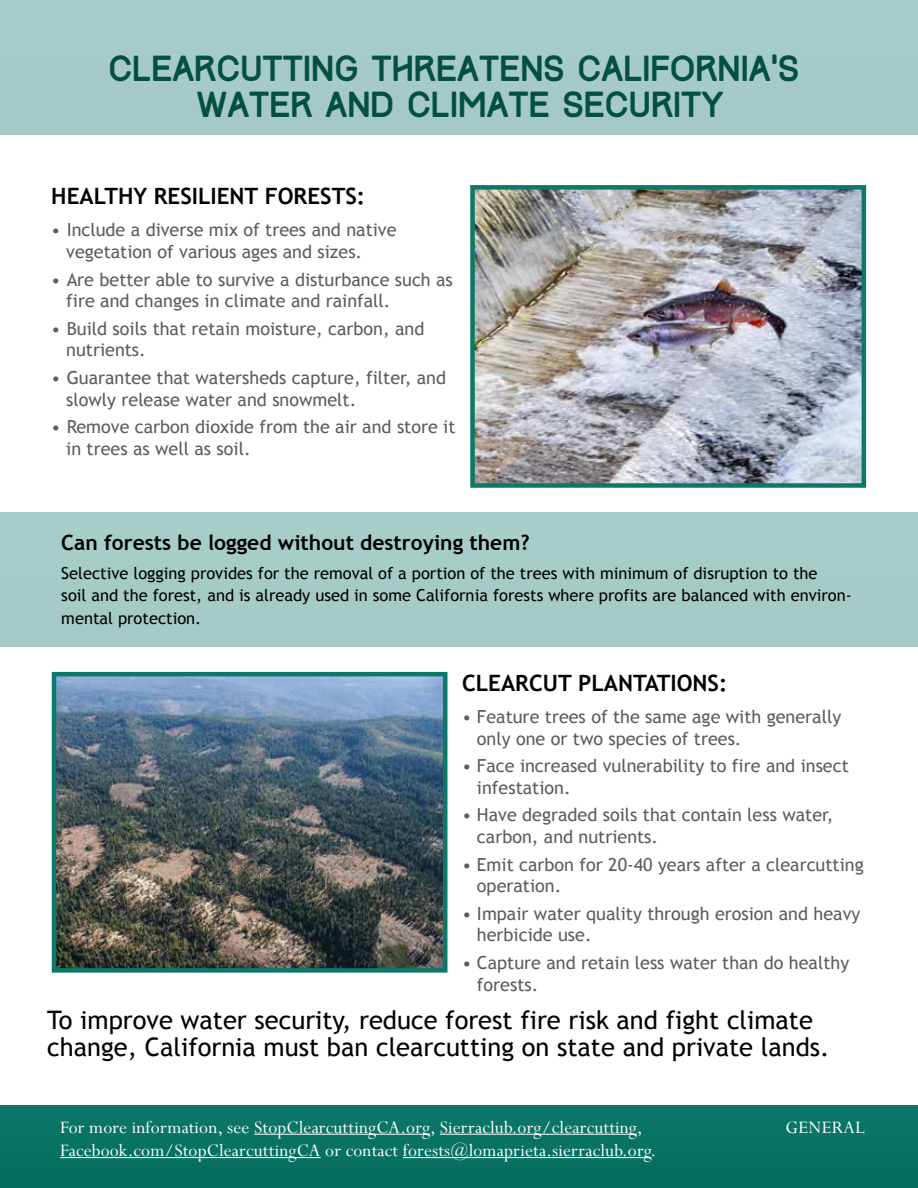
<style>
.page{position:relative;width:918px;height:1188px;background:#fff}
.page>*{position:absolute;margin:0;border:0;box-sizing:border-box;transform-origin:0 0}
.t1{font:31.65px/36px "Track";color:#044f43;text-align:center}
.t2{font:25.5px/27px "Trebuchet MS";color:#000}
.t3{font:700 22.5px "Trebuchet MS";color:#000}
.t4{font:700 21px "Trebuchet MS";color:#000}
.t5{font:19.5px/23.4px "Perpetua";letter-spacing:.01em;color:#fff}
.t6{font:18px/21.6px "Trebuchet MS";color:#5c5c5c}
.t7{font:16.5px/22.5px "Trebuchet MS";color:#000}
.s1{font-size:33px}
</style>
<div class="page">
<div style="left:0;top:512px;width:918px;height:134px;background:#a6ccc6"></div>
<div style="left:0;top:0;width:918px;height:134px;background:#a6cbc6"></div>
<div style="left:0;top:1105px;width:918px;height:83px;background:#087263"></div>
<hr style="left:254px;top:1134px;width:176px;height:1px;background:#fff">
<hr style="left:440px;top:1134px;width:197px;height:1px;background:#fff">
<hr style="left:60px;top:1157px;width:261px;height:1px;background:#fff">
<hr style="left:403px;top:1157px;width:248px;height:1px;background:#fff">
<img style="left:57px;top:677px;width:385px;height:291px">
<div style="left:52px;top:672px;width:395px;height:301px;border:4px solid #0c7869"></div>
<img style="left:475px;top:190px;width:386px;height:293px">
<div style="left:470px;top:185px;width:396px;height:303px;border:4px solid #0c7869"></div>
<h1 class="t1" style="left:108px;top:51px;width:693px">CLEARCUTTING THREATENS CALIFORNIA<span class="s1">’</span>S<br>WATER AND CLIMATE SECURITY</h1>
<p class="t3" style="left:51px;top:182px;width:315px">HEALTHY RESILIENT FORESTS:</p>
<p class="t6" style="left:66px;top:220px;width:332px;text-indent:-15px">• Include a diverse mix of trees and native vegetation of various ages and sizes.</p>
<p class="t6" style="left:66px;top:269px;width:388px;text-indent:-15px">• Are better able to survive a disturbance such as fire and changes in climate and rainfall.</p>
<p class="t6" style="left:66px;top:318px;width:360px;text-indent:-15px">• Build soils that retain moisture, carbon, and nutrients.</p>
<p class="t6" style="left:66px;top:367px;width:381px;text-indent:-15px">• Guarantee that watersheds capture, filter, and slowly release water and snowmelt.</p>
<p class="t6" style="left:66px;top:416px;width:391px;text-indent:-15px">• Remove carbon dioxide from the air and store it in trees as well as soil.</p>
<p class="t4" style="left:61px;top:529px;width:470px">Can forests be logged without destroying them?</p>
<p class="t7" style="left:61px;top:562px;width:792px">Selective logging provides for the removal of a portion of the trees with minimum of disruption to the<br>soil and the forest, and is already used in some California forests where profits are balanced with environ&shy;mental protection.</p>
<p class="t3" style="left:462px;top:669px;width:267px">CLEARCUT PLANTATIONS:</p>
<p class="t6" style="left:477px;top:706px;width:366px;text-indent:-15px">• Feature trees of the same age with generally only one or two species of trees.</p>
<p class="t6" style="left:477px;top:755px;width:373px;text-indent:-15px">• Face increased vulnerability to fire and insect infestation.</p>
<p class="t6" style="left:477px;top:805px;width:358px;text-indent:-15px">• Have degraded soils that contain less water, carbon, and nutrients.</p>
<p class="t6" style="left:477px;top:854px;width:388px;text-indent:-15px">• Emit carbon for 20-40 years after a clearcutting operation.</p>
<p class="t6" style="left:477px;top:903px;width:385px;text-indent:-15px">• Impair water quality through erosion and heavy herbicide use.</p>
<p class="t6" style="left:477px;top:952px;width:374px;text-indent:-15px">• Capture and retain less water than do healthy forests.</p>
<h2 class="t2" style="left:47px;top:1007px;width:784px">To improve water security, reduce forest fire risk and fight climate change, California must ban clearcutting on state and private lands.</h2>
<p class="t5" style="left:60px;top:1115px;width:598px">For more information, see StopClearcuttingCA.org, Sierraclub.org/clearcutting,<br>Facebook.com/StopClearcuttingCA or contact forests@lomaprieta.sierraclub.org.</p>
<p class="t5" style="left:785px;top:1115px;width:81px">GENERAL</p>
</div>
